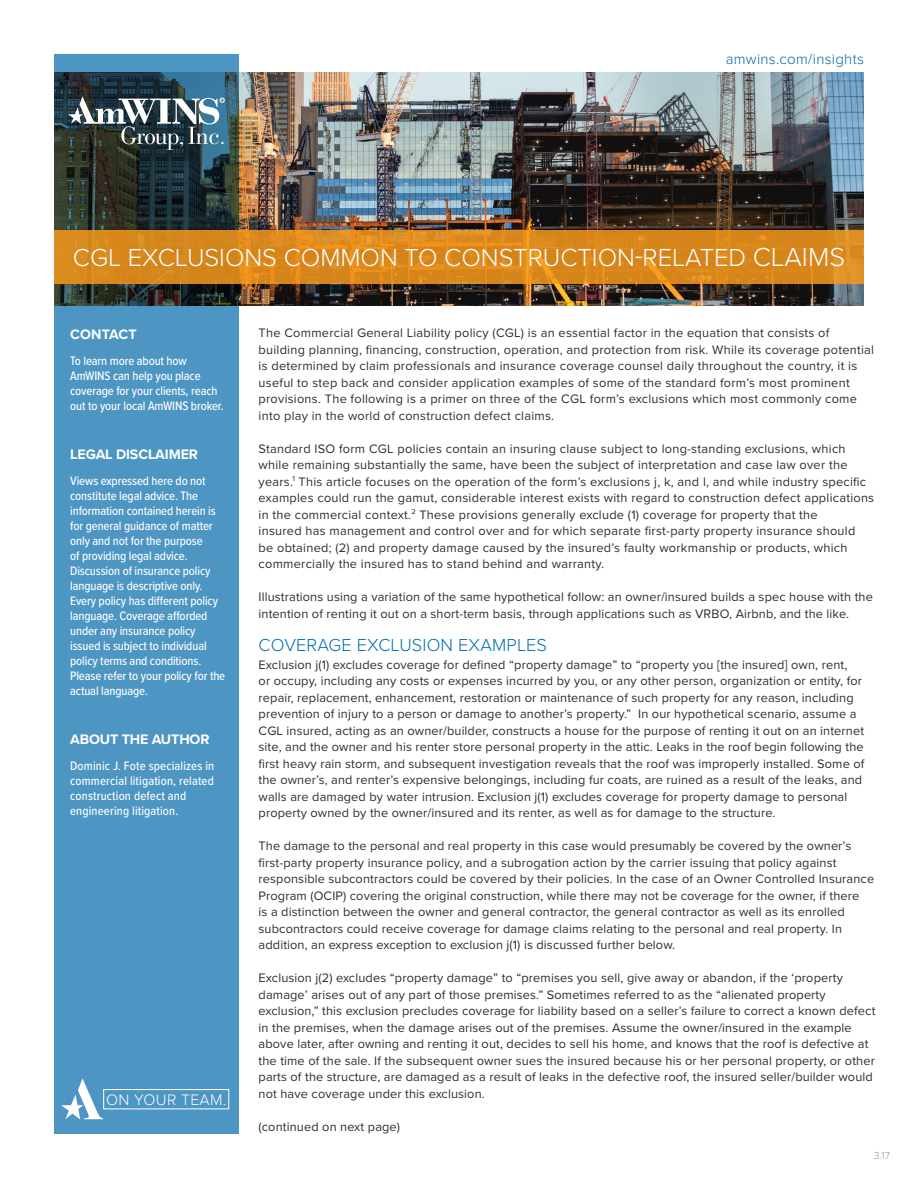
<style>
.page{position:relative;width:918px;height:1188px;background:#fff}
.page>*{position:absolute;margin:0;border:0;box-sizing:border-box;transform-origin:0 0}
.Specialty_Practice{font:300 25.5px "Proxima Nova";color:#fff}
.Specialty_Practice-2{font:300 18px "Proxima Nova";letter-spacing:.01em;color:#006faf}
.Specialty_Practice-3{font:300 15.75px "Proxima Nova";letter-spacing:.02em;color:#fff}
.Specialty_Practice-4{font:300 15px "Proxima Nova";letter-spacing:.02em;color:#0068a9}
.Specialty_Practice-5{font:700 14.25px "Proxima Nova";letter-spacing:-.01em;color:#fff}
.Specialty_Practice-6{font:700 14.25px "Proxima Nova";letter-spacing:.01em;color:#fff}
.Specialty_Practice-7{font:12.75px/16.5px "Proxima Nova";letter-spacing:.01em;color:#2d2e2f}
.Specialty_Practice-8{font:500 12.75px/15px "Proxima Nova Cond";letter-spacing:-.01em;color:#fff}
.Specialty_Practice-9{font:500 12.75px/15px "Proxima Nova Cond";letter-spacing:.01em;color:#fff}
.Specialty_Practice-10{font:300 10.5px "Proxima Nova";color:#939598}
.s1{font-size:27px}
</style>
<div class="page">
<img style="left:239px;top:73px;width:625px;height:233px">
<svg style="left:54px;top:54px;width:185px;height:1080px;background:#4787ae"></svg>
<svg style="left:68px;top:97px;width:156px;height:53px"></svg>
<div style="left:103px;top:1089px;width:126px;height:20px;border:1px solid #fff"></div>
<svg style="left:61px;top:1079px;width:42px;height:41px"></svg>
<svg style="left:54px;top:231px;width:810px;height:53px;background:#d9881c"></svg>
<p class="Specialty_Practice-4" style="left:726px;top:48px;width:140px">amwins.com/insights</p>
<p class="Specialty_Practice" style="left:73px;top:239px;width:774px">CGL EXCLUSIONS COMMON TO CONSTRUCTION-RELATED <span class="s1">CLAIMS</span></p>
<p class="Specialty_Practice-6" style="left:70px;top:324px;width:68px">CONTACT</p>
<p class="Specialty_Practice-8" style="left:70px;top:353px;width:155px">To learn more about how<br>AmWINS can help you place coverage for your clients, reach out to your local AmWINS broker.</p>
<p class="Specialty_Practice-5" style="left:70px;top:444px;width:129px">LEGAL DISCLAIMER</p>
<p class="Specialty_Practice-8" style="left:70px;top:473px;width:157px">Views expressed here do not constitute legal advice. The information contained herein is for general guidance of matter only and not for the purpose<br>of providing legal advice.<br>Discussion of insurance policy language is descriptive only.<br>Every policy has different policy language. Coverage afforded under any insurance policy issued is subject to individual policy terms and conditions.<br>Please refer to your policy for the actual language.</p>
<p class="Specialty_Practice-5" style="left:70px;top:729px;width:141px">ABOUT THE AUTHOR</p>
<p class="Specialty_Practice-9" style="left:70px;top:758px;width:146px">Dominic J. Fote specializes in commercial litigation, related construction defect and engineering litigation.</p>
<p class="Specialty_Practice-3" style="left:106px;top:1088px;width:122px">ON YOUR TEAM.</p>
<p class="Specialty_Practice-7" style="left:259px;top:324px;width:617px">The Commercial General Liability policy (CGL) is an essential factor in the equation that consists of building planning, financing, construction, operation, and protection from risk. While its coverage potential is determined by claim professionals and insurance coverage counsel daily throughout the country, it is useful to step back and consider application examples of some of the standard form’s most prominent provisions. The following is a primer on three of the CGL form’s exclusions which most commonly come into play in the world of construction defect claims.</p>
<p class="Specialty_Practice-7" style="left:259px;top:440px;width:617px">Standard ISO form CGL policies contain an insuring clause subject to long-standing exclusions, which while remaining substantially the same, have been the subject of interpretation and case law over the years.<sup>1</sup> This article focuses on the operation of the form’s exclusions j, k, and l, and while industry specific examples could run the gamut, considerable interest exists with regard to construction defect applications in the commercial context.<sup>2</sup> These provisions generally exclude (1) coverage for property that the<br>insured has management and control over and for which separate first-party property insurance should<br>be obtained; (2) and property damage caused by the insured’s faulty workmanship or products, which commercially the insured has to stand behind and warranty.</p>
<p class="Specialty_Practice-7" style="left:259px;top:588px;width:616px">Illustrations using a variation of the same hypothetical follow: an owner/insured builds a spec house with the intention of renting it out on a short-term basis, through applications such as VRBO, Airbnb, and the like.</p>
<p class="Specialty_Practice-2" style="left:259px;top:631px;width:290px">COVERAGE EXCLUSION EXAMPLES</p>
<p class="Specialty_Practice-7" style="left:259px;top:656px;width:607px">Exclusion j(1) excludes coverage for defined “property damage” to “property you [the insured] own, rent,<br>or occupy, including any costs or expenses incurred by you, or any other person, organization or entity, for repair, replacement, enhancement, restoration or maintenance of such property for any reason, including prevention of injury to a person or damage to another’s property.” In our hypothetical scenario, assume a CGL insured, acting as an owner/builder, constructs a house for the purpose of renting it out on an internet site, and the owner and his renter store personal property in the attic. Leaks in the roof begin following the first heavy rain storm, and subsequent investigation reveals that the roof was improperly installed. Some of the owner’s, and renter’s expensive belongings, including fur coats, are ruined as a result of the leaks, and walls are damaged by water intrusion. Exclusion j(1) excludes coverage for property damage to personal property owned by the owner/insured and its renter, as well as for damage to the structure.</p>
<p class="Specialty_Practice-7" style="left:259px;top:837px;width:617px">The damage to the personal and real property in this case would presumably be covered by the owner’s first-party property insurance policy, and a subrogation action by the carrier issuing that policy against responsible subcontractors could be covered by their policies. In the case of an Owner Controlled Insurance Program (OCIP) covering the original construction, while there may not be coverage for the owner, if there<br>is a distinction between the owner and general contractor, the general contractor as well as its enrolled subcontractors could receive coverage for damage claims relating to the personal and real property. In addition, an express exception to exclusion j(1) is discussed further below.</p>
<p class="Specialty_Practice-7" style="left:259px;top:969px;width:618px">Exclusion j(2) excludes “property damage” to “premises you sell, give away or abandon, if the ‘property damage’ arises out of any part of those premises.” Sometimes referred to as the “alienated property exclusion,” this exclusion precludes coverage for liability based on a seller’s failure to correct a known defect in the premises, when the damage arises out of the premises. Assume the owner/insured in the example above later, after owning and renting it out, decides to sell his home, and knows that the roof is defective at the time of the sale. If the subsequent owner sues the insured because his or her personal property, or other parts of the structure, are damaged as a result of leaks in the defective roof, the insured seller/builder would not have coverage under this exclusion.</p>
<p class="Specialty_Practice-7" style="left:259px;top:1118px;width:143px">(continued on next page)</p>
<p class="Specialty_Practice-10" style="left:874px;top:1148px;width:18px">3.17</p>
</div>
